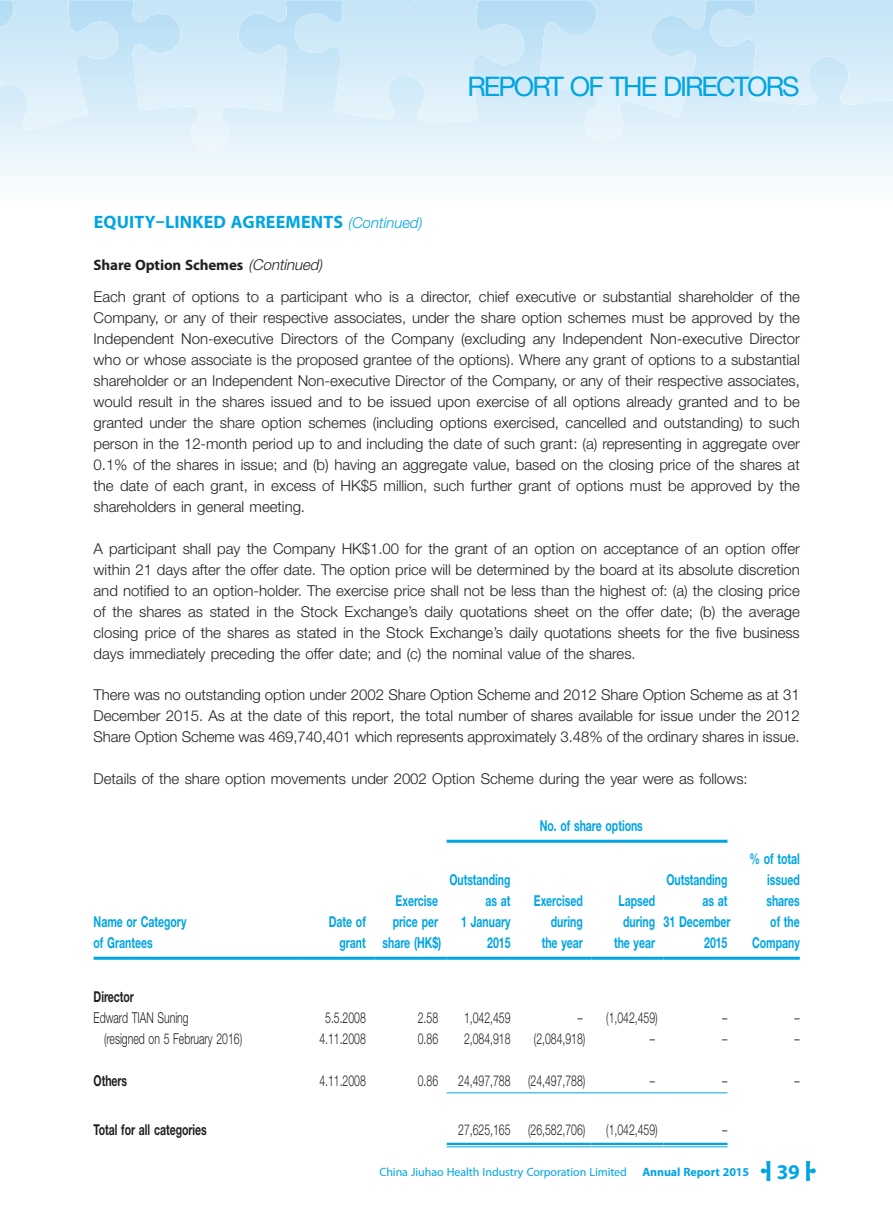
<style>
.page{position:relative;width:893px;height:1212px;background:#fff}
.page>*{position:absolute;margin:0;border:0;box-sizing:border-box;transform-origin:0 0}
.t1{font:27px "Helvetica Neue LT Std";letter-spacing:-.075em;color:#00a5e3}
.t2{font:700 21px "Myriad Pro";color:#00a5e3}
.t3{font:700 18px "Myriad Pro";letter-spacing:.01em;color:#00a5e3}
.t4{font:300 15px/21px "Helvetica Neue LT Std";letter-spacing:-.005em;color:#231f20;text-align:justify}
.t5{font:700 15px/21px "Helvetica Neue LT Std";letter-spacing:-.005em;color:#00a5e3;text-align:right;scale:.7 1}
.t6{font:300 15px "Helvetica Neue LT Std";letter-spacing:-.005em;color:#231f20;scale:.7 1}
.t7{font:700 15px "Helvetica Neue LT Std";letter-spacing:-.005em;color:#231f20;scale:.7 1}
.t8{font:700 15px "Myriad Pro";letter-spacing:-.01em;color:#231f20}
.t9{font:12px "Myriad Pro";letter-spacing:-.005em;color:#00a5e3}
.t10{font:700 12px "Myriad Pro";letter-spacing:-.01em;color:#00a5e3}
.s1{font-family:"Helvetica Neue LT Std";font-weight:300;font-style:italic;font-size:15px}
.s2{font-family:"Helvetica Neue LT Std";font-weight:300;font-style:italic}
</style>
<div class="page">
<svg style="left:0;top:0;width:892px;height:180px"></svg>
<svg style="left:132px;top:0;width:155px;height:152px;background:#d5ecf8"></svg>
<svg style="left:0;top:0;width:120px;height:131px;background:#d1eaf8"></svg>
<svg style="left:539px;top:0;width:353px;height:142px;background:#d3ebf8"></svg>
<svg style="left:293px;top:0;width:232px;height:122px;background:#d0e9f8"></svg>
<svg style="left:760px;top:1161px;width:10px;height:20px"></svg>
<svg style="left:806px;top:1161px;width:9px;height:20px"></svg>
<hr style="left:446px;top:840px;width:281px;height:3px;background:#00a5e3">
<hr style="left:94px;top:957px;width:208px;height:3px;background:#00a5e3">
<hr style="left:302px;top:957px;width:72px;height:3px;background:#00a5e3">
<hr style="left:374px;top:957px;width:72px;height:3px;background:#00a5e3">
<hr style="left:446px;top:957px;width:73px;height:3px;background:#00a5e3">
<hr style="left:519px;top:957px;width:72px;height:3px;background:#00a5e3">
<hr style="left:591px;top:957px;width:72px;height:3px;background:#00a5e3">
<hr style="left:663px;top:957px;width:73px;height:3px;background:#00a5e3">
<hr style="left:736px;top:957px;width:63px;height:3px;background:#00a5e3">
<hr style="left:446px;top:1092px;width:73px;height:1px;background:#00a5e3">
<hr style="left:519px;top:1092px;width:72px;height:1px;background:#00a5e3">
<hr style="left:591px;top:1092px;width:72px;height:1px;background:#00a5e3">
<hr style="left:663px;top:1092px;width:64px;height:1px;background:#00a5e3">
<hr style="left:446px;top:1143px;width:73px;height:2px;background:#00a5e3">
<hr style="left:446px;top:1146px;width:73px;height:1px;background:#00a5e3">
<hr style="left:519px;top:1143px;width:72px;height:2px;background:#00a5e3">
<hr style="left:519px;top:1146px;width:72px;height:1px;background:#00a5e3">
<hr style="left:591px;top:1143px;width:72px;height:2px;background:#00a5e3">
<hr style="left:591px;top:1146px;width:72px;height:1px;background:#00a5e3">
<hr style="left:663px;top:1143px;width:64px;height:2px;background:#00a5e3">
<hr style="left:663px;top:1146px;width:64px;height:1px;background:#00a5e3">
<h1 class="t1" style="left:467px;top:70px;width:334px">REPORT OF THE DIRECTORS</h1>
<p class="t3" style="left:94px;top:215px;width:330px">EQUITY–LINKED AGREEMENTS <span class="s1">(Continued)</span></p>
<p class="t8" style="left:94px;top:259px;width:230px">Share Option Schemes <span class="s2">(Continued)</span></p>
<p class="t4" style="left:94px;top:287px;width:707px">Each grant of options to a participant who is a director, chief executive or substantial shareholder of the Company, or any of their respective associates, under the share option schemes must be approved by the Independent Non-executive Directors of the Company (excluding any Independent Non-executive Director who or whose associate is the proposed grantee of the options). Where any grant of options to a substantial shareholder or an Independent Non-executive Director of the Company, or any of their respective associates, would result in the shares issued and to be issued upon exercise of all options already granted and to be granted under the share option schemes (including options exercised, cancelled and outstanding) to such person in the 12-month period up to and including the date of such grant: (a) representing in aggregate over 0.1% of the shares in issue; and (b) having an aggregate value, based on the closing price of the shares at the date of each grant, in excess of HK$5 million, such further grant of options must be approved by the shareholders in general meeting.</p>
<p class="t4" style="left:94px;top:539px;width:707px">A participant shall pay the Company HK$1.00 for the grant of an option on acceptance of an option offer within 21 days after the offer date. The option price will be determined by the board at its absolute discretion and notified to an option-holder. The exercise price shall not be less than the highest of: (a) the closing price of the shares as stated in the Stock Exchange’s daily quotations sheet on the offer date; (b) the average closing price of the shares as stated in the Stock Exchange’s daily quotations sheets for the five business days immediately preceding the offer date; and (c) the nominal value of the shares.</p>
<p class="t4" style="left:94px;top:686px;width:707px">There was no outstanding option under 2002 Share Option Scheme and 2012 Share Option Scheme as at 31<br>December 2015. As at the date of this report, the total number of shares available for issue under the 2012<br>Share Option Scheme was 469,740,401 which represents approximately 3.48% of the ordinary shares in issue.</p>
<p class="t4" style="left:94px;top:770px;width:655px">Details of the share option movements under 2002 Option Scheme during the year were as follows:</p>
<p class="t5" style="left:539px;top:816px;width:149px">No. of share options</p>
<p class="t5" style="left:94px;top:912px;width:134px;text-align:left">Name or Category of Grantees</p>
<p class="t5" style="left:329px;top:912px;width:54px">Date of grant</p>
<p class="t5" style="left:382px;top:891px;width:85px">Exercise price per share (HK$)</p>
<p class="t5" style="left:449px;top:870px;width:89px">Outstanding as at<br>1 January<br>2015</p>
<p class="t5" style="left:534px;top:891px;width:71px">Exercised during the year</p>
<p class="t5" style="left:614px;top:891px;width:60px">Lapsed during the year</p>
<p class="t5" style="left:663px;top:870px;width:97px">Outstanding as at<br>31 December<br>2015</p>
<p class="t5" style="left:749px;top:849px;width:73px">% of total issued shares<br>of the<br>Company</p>
<p class="t7" style="left:94px;top:991px;width:59px">Director</p>
<p class="t6" style="left:94px;top:1012px;width:137px">Edward TIAN Suning</p>
<p class="t6" style="left:325px;top:1012px;width:60px">5.5.2008</p>
<p class="t6" style="left:418px;top:1012px;width:31px">2.58</p>
<p class="t6" style="left:464px;top:1012px;width:68px">1,042,459</p>
<p class="t6" style="left:577px;top:1012px;width:116px">– (1,042,459)</p>
<p class="t6" style="left:722px;top:1012px;width:9px">–</p>
<p class="t6" style="left:794px;top:1012px;width:9px">–</p>
<p class="t6" style="left:104px;top:1033px;width:199px">(resigned on 5 February 2016)</p>
<p class="t6" style="left:319px;top:1033px;width:68px">4.11.2008</p>
<p class="t6" style="left:418px;top:1033px;width:31px">0.86</p>
<p class="t6" style="left:464px;top:1033px;width:68px">2,084,918</p>
<p class="t6" style="left:534px;top:1033px;width:75px">(2,084,918)</p>
<p class="t6" style="left:650px;top:1033px;width:9px">–</p>
<p class="t6" style="left:722px;top:1033px;width:9px">–</p>
<p class="t6" style="left:794px;top:1033px;width:9px">–</p>
<p class="t7" style="left:94px;top:1075px;width:50px">Others</p>
<p class="t6" style="left:319px;top:1075px;width:68px">4.11.2008</p>
<p class="t6" style="left:418px;top:1075px;width:31px">0.86</p>
<p class="t6" style="left:458px;top:1075px;width:183px">24,497,788 (24,497,788)</p>
<p class="t6" style="left:650px;top:1075px;width:9px">–</p>
<p class="t6" style="left:722px;top:1075px;width:9px">–</p>
<p class="t6" style="left:794px;top:1075px;width:9px">–</p>
<p class="t7" style="left:94px;top:1125px;width:163px">Total for all categories</p>
<p class="t6" style="left:458px;top:1125px;width:183px">27,625,165 (26,582,706)</p>
<p class="t6" style="left:606px;top:1125px;width:75px">(1,042,459)</p>
<p class="t6" style="left:722px;top:1125px;width:9px">–</p>
<p class="t9" style="left:379px;top:1165px;width:249px">China Jiuhao Health Industry Corporation Limited</p>
<p class="t10" style="left:642px;top:1167px;width:108px">Annual Report 2015</p>
<h2 class="t2" style="left:776px;top:1164px;width:25px">39</h2>
</div>
